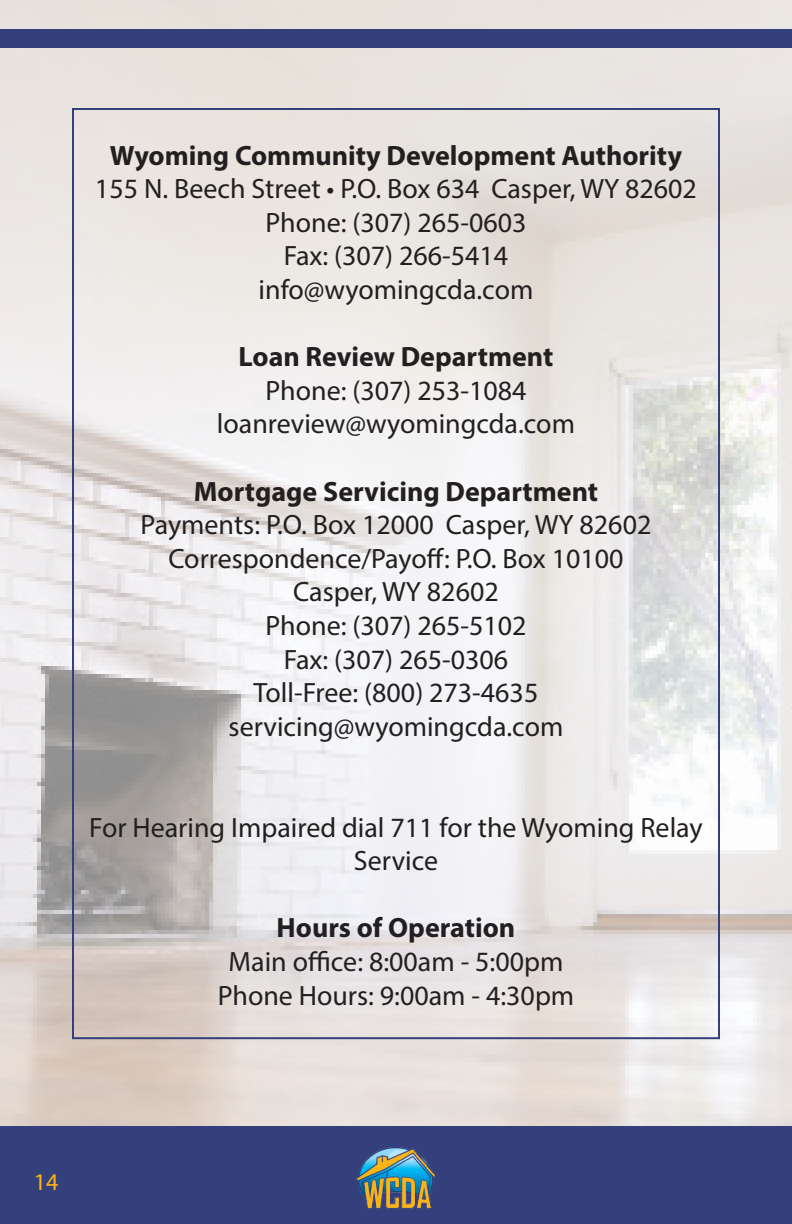
<style>
.page{position:relative;width:792px;height:1224px;background:#fff}
.page>*{position:absolute;margin:0;border:0;box-sizing:border-box;transform-origin:0 0}
.t1{font:28px/33.6px "Myriad Pro";color:#231f20;text-align:center}
.t2{font:700 28px "Myriad Pro";color:#231f20}
.t3{font:24px "Myriad Pro";color:#ffb316}
</style>
<div class="page">
<img style="left:0;top:0;width:792px;height:1126px">
<div style="left:0;top:29px;width:792px;height:19px;background:#34407b"></div>
<div style="left:0;top:1126px;width:792px;height:98px;background:#34407b"></div>
<img style="left:356px;top:1147px;width:80px;height:62px">
<p class="t2" style="left:110px;top:137px;width:574px">Wyoming Community Development Authority</p>
<p class="t1" style="left:95px;top:172px;width:604px">155 N. Beech Street • P.O. Box 634 Casper, WY 82602</p>
<p class="t1" style="left:265px;top:205px;width:263px">Phone: (307) 265-0603</p>
<p class="t1" style="left:284px;top:239px;width:226px">Fax: (307) 266-5414</p>
<p class="t1" style="left:259px;top:272px;width:276px">info@wyomingcda.com</p>
<p class="t2" style="left:239px;top:339px;width:316px">Loan Review Department</p>
<p class="t1" style="left:265px;top:373px;width:263px">Phone: (307) 253-1084</p>
<p class="t1" style="left:217px;top:407px;width:360px">loanreview@wyomingcda.com</p>
<p class="t2" style="left:194px;top:473px;width:406px">Mortgage Servicing Department</p>
<p class="t1" style="left:141px;top:508px;width:512px">Payments: P.O. Box 12000 Casper, WY 82602</p>
<p class="t1" style="left:168px;top:541px;width:457px">Correspondence/Payoff: P.O. Box 10100</p>
<p class="t1" style="left:293px;top:575px;width:207px">Casper, WY 82602</p>
<p class="t1" style="left:265px;top:608px;width:263px">Phone: (307) 265-5102</p>
<p class="t1" style="left:284px;top:642px;width:226px">Fax: (307) 265-0306</p>
<p class="t1" style="left:254px;top:676px;width:286px">Toll-Free: (800) 273-4635</p>
<p class="t1" style="left:229px;top:709px;width:336px">servicing@wyomingcda.com</p>
<p class="t1" style="left:89px;top:810px;width:615px">For Hearing Impaired dial 711 for the Wyoming Relay<br>Service</p>
<p class="t2" style="left:277px;top:910px;width:240px">Hours of Operation</p>
<p class="t1" style="left:229px;top:944px;width:336px">Main office: 8:00am - 5:00pm</p>
<p class="t1" style="left:218px;top:978px;width:358px">Phone Hours: 9:00am - 4:30pm</p>
<p class="t3" style="left:34px;top:1167px;width:26px">14</p>
</div>
